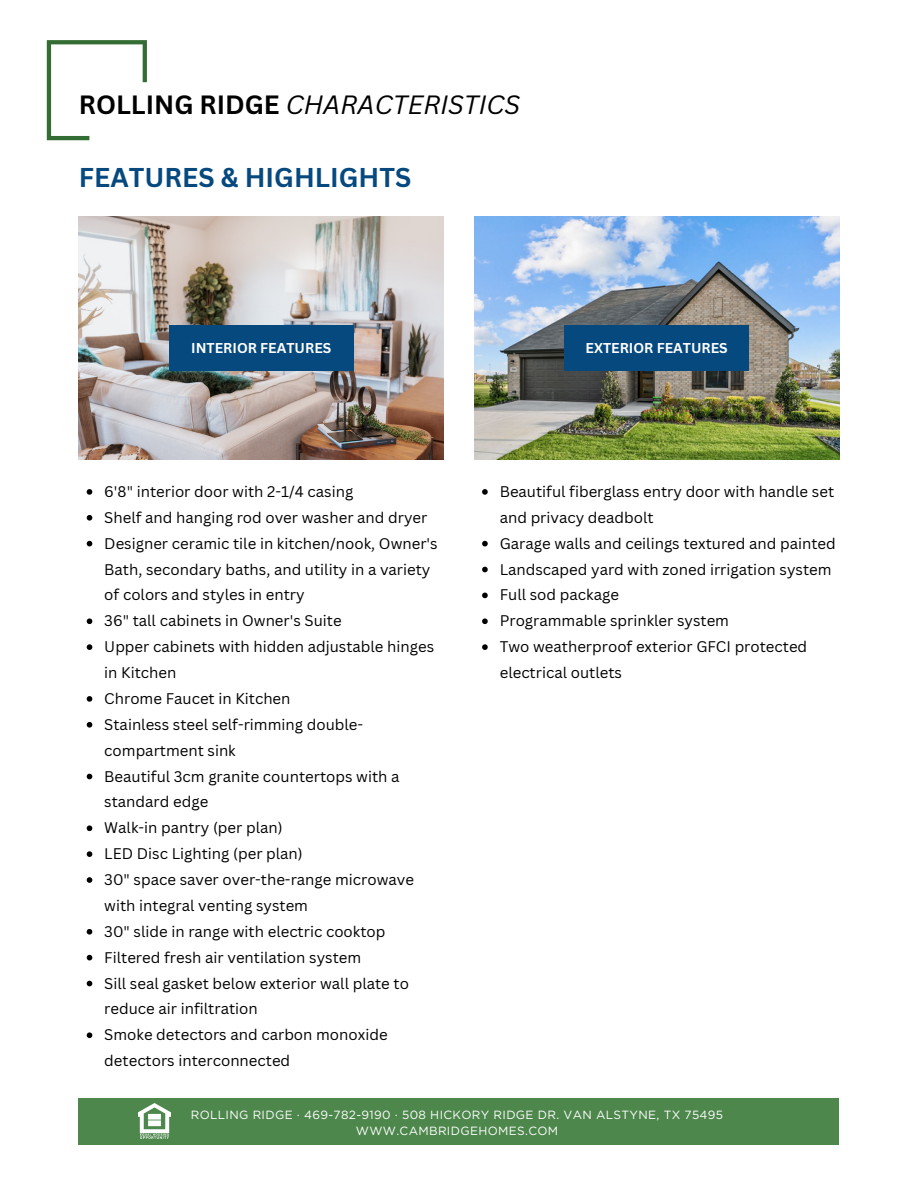
<style>
.page{position:relative;width:918px;height:1188px;background:#fff}
.page>*{position:absolute;margin:0;border:0;box-sizing:border-box;transform-origin:0 0}
.t1{font:700 26.55px "Canva Sans";color:#06497f}
.t2{font:italic 25.8px "Canva Sans";color:#000}
.t3{font:15px/25.8px "Canva Sans";color:#000}
.t4{font:700 13.8px "Canva Sans";color:#fff}
.t5{font:11.85px "Gotham HTF";letter-spacing:.03em;color:#fff}
.s1{font-weight:700;font-style:normal}
</style>
<div class="page">
<img style="left:79px;top:217px;width:364px;height:243px">
<img style="left:474px;top:217px;width:366px;height:243px">
<div style="left:564px;top:325px;width:185px;height:45px;background:#06497f"></div>
<div style="left:169px;top:325px;width:185px;height:45px;background:#06497f"></div>
<svg style="left:47px;top:40px;width:100px;height:100px"></svg>
<div style="left:79px;top:1098px;width:760px;height:46px;background:#4d874c"></div>
<img style="left:139px;top:1103px;width:31px;height:35px">
<svg style="left:87px;top:489px;width:5px;height:6px"></svg>
<svg style="left:87px;top:515px;width:5px;height:6px"></svg>
<svg style="left:87px;top:541px;width:5px;height:5px"></svg>
<svg style="left:87px;top:618px;width:5px;height:6px"></svg>
<svg style="left:87px;top:644px;width:5px;height:6px"></svg>
<svg style="left:87px;top:696px;width:5px;height:6px"></svg>
<svg style="left:87px;top:722px;width:5px;height:6px"></svg>
<svg style="left:87px;top:774px;width:5px;height:5px"></svg>
<svg style="left:87px;top:825px;width:5px;height:6px"></svg>
<svg style="left:87px;top:851px;width:5px;height:6px"></svg>
<svg style="left:87px;top:877px;width:5px;height:6px"></svg>
<svg style="left:87px;top:929px;width:5px;height:6px"></svg>
<svg style="left:87px;top:955px;width:5px;height:5px"></svg>
<svg style="left:87px;top:981px;width:5px;height:5px"></svg>
<svg style="left:87px;top:1032px;width:5px;height:6px"></svg>
<svg style="left:482px;top:489px;width:6px;height:6px"></svg>
<svg style="left:482px;top:541px;width:6px;height:5px"></svg>
<svg style="left:482px;top:567px;width:6px;height:5px"></svg>
<svg style="left:482px;top:593px;width:6px;height:5px"></svg>
<svg style="left:482px;top:618px;width:6px;height:6px"></svg>
<svg style="left:482px;top:644px;width:6px;height:6px"></svg>
<p class="t2" style="left:79px;top:87px;width:443px"><span class="s1">ROLLING RIDGE</span> CHARACTERISTICS</p>
<p class="t1" style="left:79px;top:158px;width:334px">FEATURES &amp; HIGHLIGHTS</p>
<p class="t4" style="left:191px;top:338px;width:142px">INTERIOR FEATURES</p>
<p class="t4" style="left:586px;top:338px;width:144px">EXTERIOR FEATURES</p>
<p class="t3" style="left:104px;top:478px;width:251px">6'8" interior door with 2-1/4 casing</p>
<p class="t3" style="left:104px;top:504px;width:325px">Shelf and hanging rod over washer and dryer</p>
<p class="t3" style="left:104px;top:530px;width:335px">Designer ceramic tile in kitchen/nook, Owner's<br>Bath, secondary baths, and utility in a variety of colors and styles in entry</p>
<p class="t3" style="left:104px;top:608px;width:239px">36" tall cabinets in Owner's Suite</p>
<p class="t3" style="left:104px;top:633px;width:331px">Upper cabinets with hidden adjustable hinges in Kitchen</p>
<p class="t3" style="left:104px;top:685px;width:188px">Chrome Faucet in Kitchen</p>
<p class="t3" style="left:104px;top:711px;width:260px">Stainless steel self-rimming double&shy;compartment sink</p>
<p class="t3" style="left:104px;top:763px;width:297px">Beautiful 3cm granite countertops with a standard edge</p>
<p class="t3" style="left:104px;top:815px;width:180px">Walk-in pantry (per plan)</p>
<p class="t3" style="left:104px;top:840px;width:200px">LED Disc Lighting (per plan)</p>
<p class="t3" style="left:104px;top:866px;width:311px">30" space saver over-the-range microwave with integral venting system</p>
<p class="t3" style="left:104px;top:918px;width:283px">30" slide in range with electric cooktop</p>
<p class="t3" style="left:104px;top:944px;width:258px">Filtered fresh air ventilation system</p>
<p class="t3" style="left:104px;top:970px;width:306px">Sill seal gasket below exterior wall plate to reduce air infiltration</p>
<p class="t3" style="left:104px;top:1022px;width:285px">Smoke detectors and carbon monoxide detectors interconnected</p>
<p class="t3" style="left:500px;top:478px;width:336px">Beautiful fiberglass entry door with handle set and privacy deadbolt</p>
<p class="t3" style="left:500px;top:530px;width:338px">Garage walls and ceilings textured and painted</p>
<p class="t3" style="left:500px;top:556px;width:333px">Landscaped yard with zoned irrigation system</p>
<p class="t3" style="left:500px;top:582px;width:121px">Full sod package</p>
<p class="t3" style="left:500px;top:608px;width:231px">Programmable sprinkler system</p>
<p class="t3" style="left:500px;top:633px;width:309px">Two weatherproof exterior GFCI protected electrical outlets</p>
<p class="t5" style="left:191px;top:1108px;width:534px">ROLLING RIDGE · 469-782-9190 · 508 HICKORY RIDGE DR. VAN ALSTYNE, TX 75495</p>
<p class="t5" style="left:356px;top:1124px;width:204px">WWW.CAMBRIDGEHOMES.COM</p>
</div>
